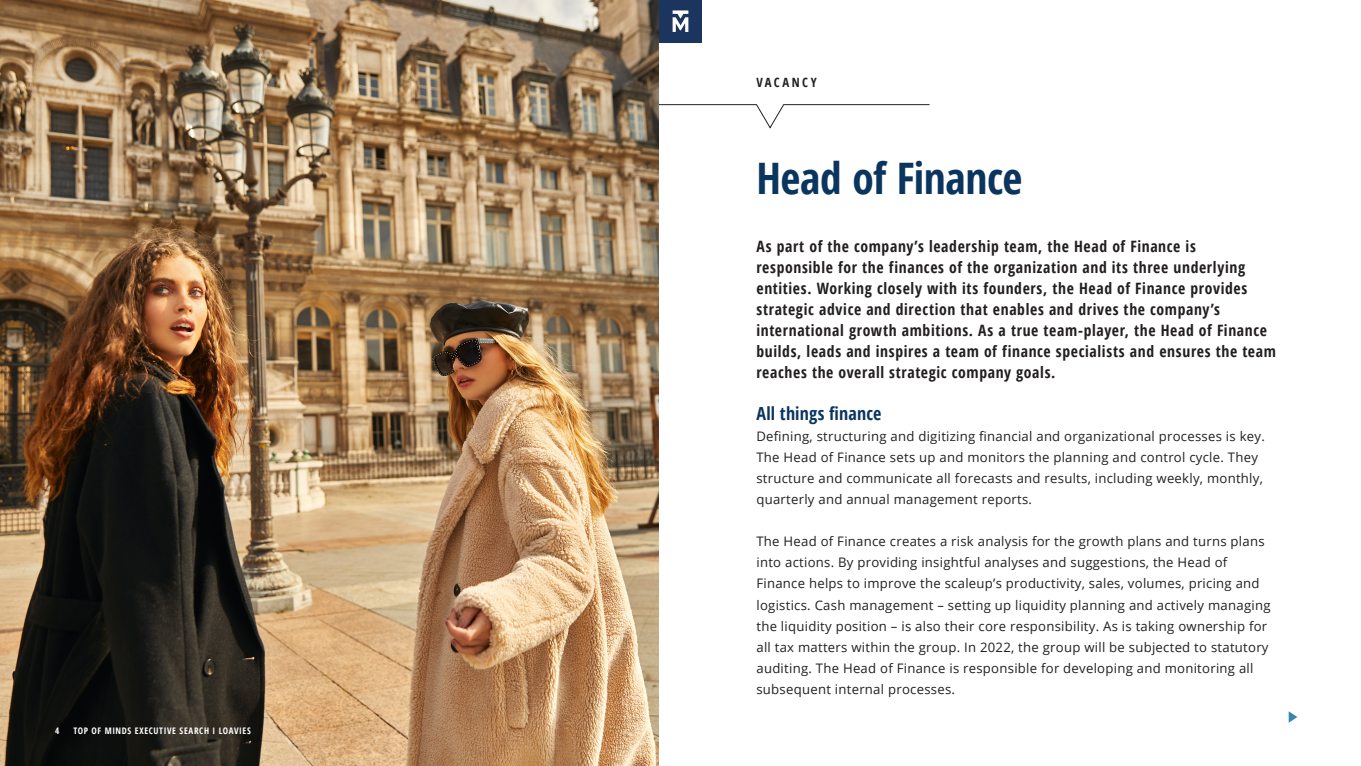
<style>
.page{position:relative;width:1361px;height:766px;background:#fff}
.page>*{position:absolute;margin:0;border:0;box-sizing:border-box;transform-origin:0 0}
.Page_header_kopie{font:700 condensed 43.42px "Open Sans";letter-spacing:-.01em;color:#0a355e}
.t1{font:700 condensed 18px "Open Sans";letter-spacing:.01em;color:#0a355e}
.t2{font:700 condensed 15.67px/21px "Open Sans";letter-spacing:.04em;color:#231f20}
.t3{font:13.12px/21px "Open Sans";letter-spacing:.02em;color:#231f20}
.t4{font:700 condensed 12.75px "Open Sans";letter-spacing:.19em;color:#231f20}
.t5{font:700 condensed 9px "Open Sans";letter-spacing:.07em;color:#fff}
</style>
<div class="page">
<svg style="left:658px;top:104px;width:272px;height:24px"></svg>
<img style="left:0;top:0;width:658px;height:765px">
<svg style="left:1288px;top:711px;width:9px;height:11px"></svg>
<div style="left:659px;top:0;width:43px;height:43px;background:#1c355e"></div>
<svg style="left:672px;top:10px;width:16px;height:22px"></svg>
<p class="t5" style="left:55px;top:724px;width:6px">4</p>
<p class="t5" style="left:73px;top:724px;width:179px">TOP OF MINDS EXECUTIVE SEARCH I LOAVIES</p>
<p class="t4" style="left:756px;top:73px;width:62px">VACANCY</p>
<p class="Page_header_kopie" style="left:756px;top:148px;width:268px">Head of Finance</p>
<p class="t2" style="left:756px;top:235px;width:521px">As part of the company’s leadership team, the Head of Finance is responsible for the finances of the organization and its three underlying entities. Working closely with its founders, the Head of Finance provides strategic advice and direction that enables and drives the company’s international growth ambitions. As a true team-player, the Head of Finance builds, leads and inspires a team of finance specialists and ensures the team reaches the overall strategic company goals.</p>
<p class="t1" style="left:756px;top:401px;width:127px">All things finance</p>
<p class="t3" style="left:756px;top:425px;width:510px">Defining, structuring and digitizing financial and organizational processes is key.<br>The Head of Finance sets up and monitors the planning and control cycle. They structure and communicate all forecasts and results, including weekly, monthly, quarterly and annual management reports.</p>
<p class="t3" style="left:756px;top:530px;width:515px">The Head of Finance creates a risk analysis for the growth plans and turns plans into actions. By providing insightful analyses and suggestions, the Head of Finance helps to improve the scaleup’s productivity, sales, volumes, pricing and logistics. Cash management – setting up liquidity planning and actively managing the liquidity position – is also their core responsibility. As is taking ownership for all tax matters within the group. In 2022, the group will be subjected to statutory auditing. The Head of Finance is responsible for developing and monitoring all subsequent internal processes.</p>
</div>
